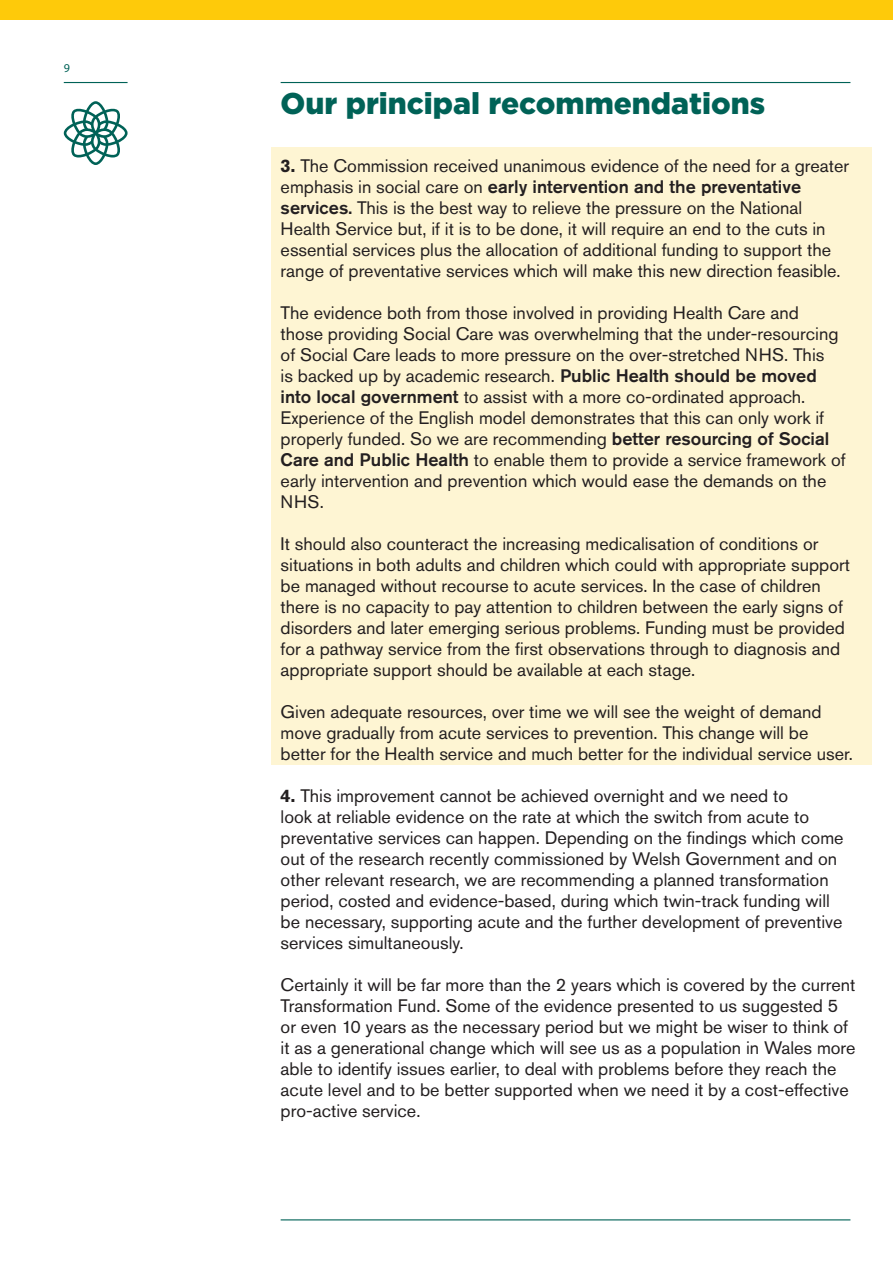
<style>
.page{position:relative;width:893px;height:1263px;background:#fff}
.page>*{position:absolute;margin:0;border:0;box-sizing:border-box;transform-origin:0 0}
.t1{font:900 30px "Gotham HTF";color:#006257}
.Welsh_Body_Copy{font:18px/21px "Akzidenz Grotesk Pro";color:#231f20}
.t2{font:12px "Myriad Pro";color:#006257}
.s1{font-weight:700}
.s2{font-weight:500}
</style>
<div class="page">
<hr style="left:64px;top:82px;width:64px;height:1px;background:#006257">
<hr style="left:281px;top:82px;width:569px;height:1px;background:#006257">
<hr style="left:281px;top:1219px;width:569px;height:1px;background:#006257">
<svg style="left:64px;top:101px;width:64px;height:64px"></svg>
<div style="left:0;top:0;width:893px;height:20px;background:#feca0a"></div>
<div style="left:272px;top:147px;width:600px;height:618px;background:#fef5d3"></div>
<p class="t2" style="left:64px;top:61px;width:8px">9</p>
<p class="t1" style="left:281px;top:86px;width:486px">Our principal recommendations</p>
<p class="Welsh_Body_Copy" style="left:281px;top:155px;width:570px"><span class="s1">3.</span> The Commission received unanimous evidence of the need for a greater emphasis in social care on <span class="s2">early intervention and the preventative services.</span> This is the best way to relieve the pressure on the National Health Service but, if it is to be done, it will require an end to the cuts in essential services plus the allocation of additional funding to support the range of preventative services which will make this new direction feasible.</p>
<p class="Welsh_Body_Copy" style="left:281px;top:302px;width:566px">The evidence both from those involved in providing Health Care and those providing Social Care was overwhelming that the under-resourcing of Social Care leads to more pressure on the over-stretched NHS. This<br>is backed up by academic research. <span class="s2">Public Health should be moved into local government</span> to assist with a more co-ordinated approach.<br>Experience of the English model demonstrates that this can only work if properly funded. So we are recommending <span class="s2">better resourcing of Social Care and Public Health</span> to enable them to provide a service framework of early intervention and prevention which would ease the demands on the NHS.</p>
<p class="Welsh_Body_Copy" style="left:281px;top:533px;width:571px">It should also counteract the increasing medicalisation of conditions or situations in both adults and children which could with appropriate support be managed without recourse to acute services. In the case of children there is no capacity to pay attention to children between the early signs of disorders and later emerging serious problems. Funding must be provided for a pathway service from the first observations through to diagnosis and appropriate support should be available at each stage.</p>
<p class="Welsh_Body_Copy" style="left:281px;top:701px;width:574px">Given adequate resources, over time we will see the weight of demand move gradually from acute services to prevention. This change will be better for the Health service and much better for the individual service user.</p>
<p class="Welsh_Body_Copy" style="left:281px;top:785px;width:564px"><span class="s1">4.</span> This improvement cannot be achieved overnight and we need to<br>look at reliable evidence on the rate at which the switch from acute to preventative services can happen. Depending on the findings which come out of the research recently commissioned by Welsh Government and on other relevant research, we are recommending a planned transformation period, costed and evidence-based, during which twin-track funding will be necessary, supporting acute and the further development of preventive services simultaneously.</p>
<p class="Welsh_Body_Copy" style="left:281px;top:974px;width:576px">Certainly it will be far more than the 2 years which is covered by the current Transformation Fund. Some of the evidence presented to us suggested 5 or even 10 years as the necessary period but we might be wiser to think of it as a generational change which will see us as a population in Wales more able to identify issues earlier, to deal with problems before they reach the acute level and to be better supported when we need it by a cost-effective pro-active service.</p>
</div>
